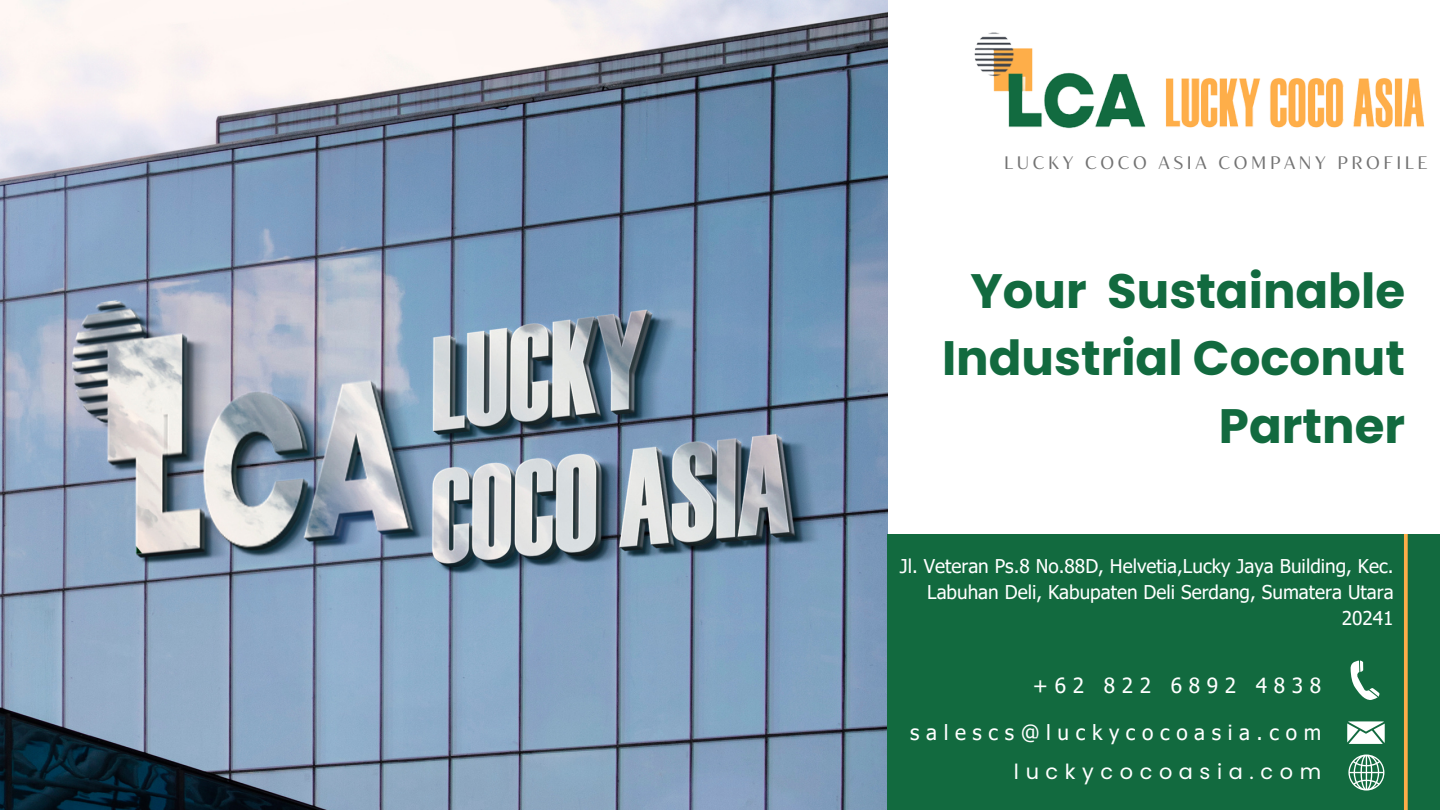
<style>
.page{position:relative;width:1440px;height:810px;background:#fff}
.page>*{position:absolute;margin:0;border:0;box-sizing:border-box;transform-origin:0 0}
.t1{font:700 48.3px/67.5px "Poppins";color:#126a3f;text-align:right}
.t2{font:20.8px "Tahoma";letter-spacing:.315em;color:#fff}
.t3{font:20.8px "Poppins";letter-spacing:.315em;color:#fff}
.t4{font:19px/26.2px "Tahoma";color:#fff;text-align:right}
.t5{font:18px "Blacker Sans Text";letter-spacing:.2em;color:#737373}
</style>
<div class="page">
<img style="left:0;top:0;width:887px;height:810px">
<img style="left:974px;top:32px;width:451px;height:97px">
<div style="left:887px;top:534px;width:553px;height:276px;background:#126a3f"></div>
<svg style="left:1404px;top:534px;width:4px;height:276px"></svg>
<svg style="left:1348px;top:755px;width:36px;height:36px"></svg>
<svg style="left:1347px;top:721px;width:38px;height:23px"></svg>
<svg style="left:1350px;top:660px;width:30px;height:40px"></svg>
<p class="t5" style="left:1004px;top:152px;width:425px">LUCKY COCO ASIA COMPANY PROFILE</p>
<p class="t1" style="left:942px;top:257px;width:465px">Your Sustainable<br>Industrial Coconut<br>Partner</p>
<p class="t4" style="left:900px;top:552px;width:495px">Jl. Veteran Ps.8 No.88D, Helvetia,Lucky Jaya Building, Kec.<br>Labuhan Deli, Kabupaten Deli Serdang, Sumatera Utara<br>20241</p>
<p class="t2" style="left:1033px;top:672px;width:290px">+62 822 6892 4838</p>
<p class="t2" style="left:910px;top:719px;width:412px">salescs@luckycocoasia.com</p>
<p class="t3" style="left:1014px;top:757px;width:309px">luckycocoasia.com</p>
</div>
